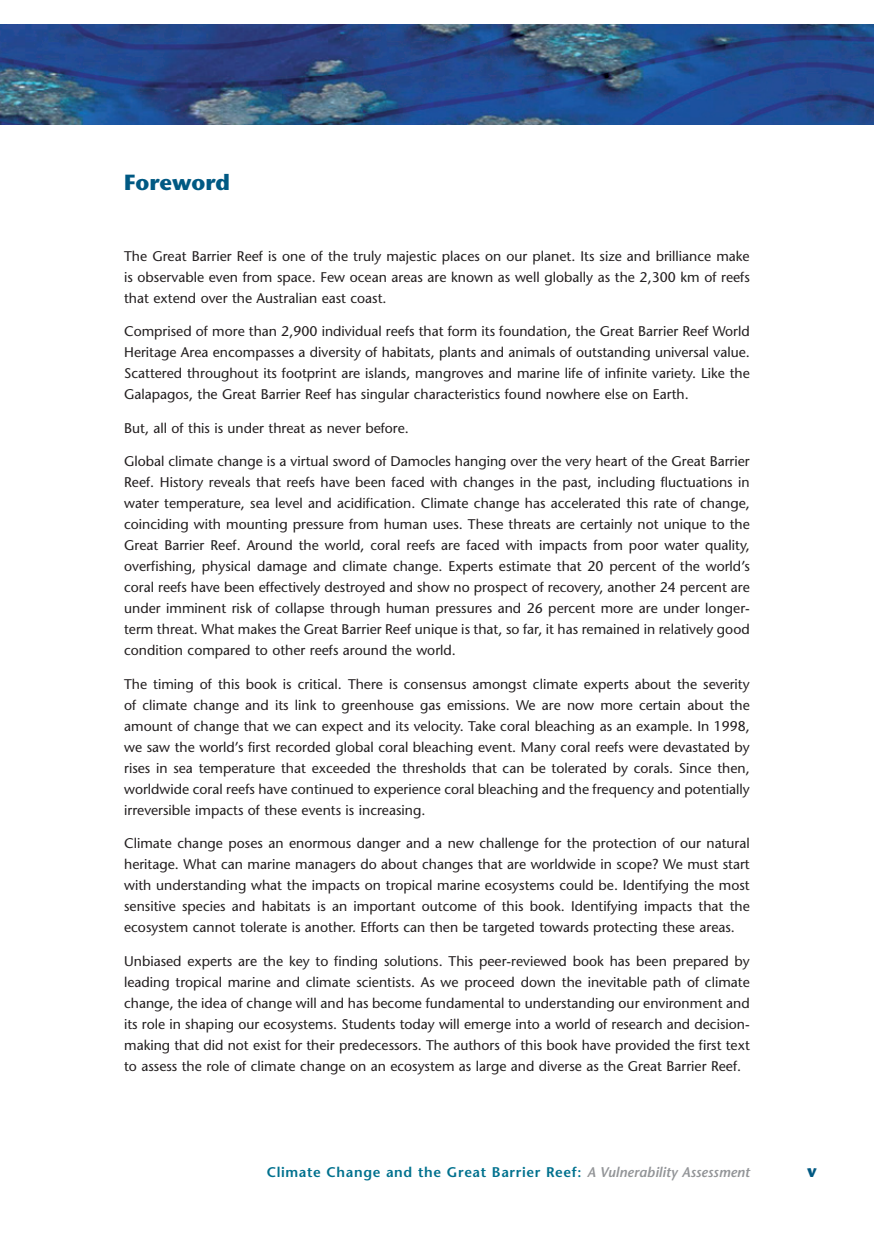
<style>
.page{position:relative;width:874px;height:1241px;background:#fff}
.page>*{position:absolute;margin:0;border:0;box-sizing:border-box;transform-origin:0 0}
._4__A_header{font:700 21.88px "Stone Sans";color:#005983}
._1__text{font:14px/21px "Stone Sans";color:#231f20;text-align:justify}
.t1{font:600 14px "Stone Sans";letter-spacing:.045em;color:#00718e}
.s1{font-style:italic;color:#939598}
</style>
<div class="page">
<img style="left:0;top:25px;width:873px;height:99px">
<p class="_4__A_header" style="left:124px;top:169px;width:107px">Foreword</p>
<p class="_1__text" style="left:124px;top:245px;width:627px">The Great Barrier Reef is one of the truly majestic places on our planet. Its size and brilliance make is observable even from space. Few ocean areas are known as well globally as the 2,300 km of reefs that extend over the Australian east coast.</p>
<p class="_1__text" style="left:124px;top:321px;width:627px">Comprised of more than 2,900 individual reefs that form its foundation, the Great Barrier Reef World Heritage Area encompasses a diversity of habitats, plants and animals of outstanding universal value.<br>Scattered throughout its footprint are islands, mangroves and marine life of infinite variety. Like the Galapagos, the Great Barrier Reef has singular characteristics found nowhere else on Earth.</p>
<p class="_1__text" style="left:124px;top:417px;width:286px">But, all of this is under threat as never before.</p>
<p class="_1__text" style="left:124px;top:450px;width:627px">Global climate change is a virtual sword of Damocles hanging over the very heart of the Great Barrier Reef. History reveals that reefs have been faced with changes in the past, including fluctuations in water temperature, sea level and acidification. Climate change has accelerated this rate of change, coinciding with mounting pressure from human uses. These threats are certainly not unique to the Great Barrier Reef. Around the world, coral reefs are faced with impacts from poor water quality, overfishing, physical damage and climate change. Experts estimate that 20 percent of the world’s coral reefs have been effectively destroyed and show no prospect of recovery, another 24 percent are under imminent risk of collapse through human pressures and 26 percent more are under longer&shy;term threat. What makes the Great Barrier Reef unique is that, so far, it has remained in relatively good condition compared to other reefs around the world.</p>
<p class="_1__text" style="left:124px;top:673px;width:627px">The timing of this book is critical. There is consensus amongst climate experts about the severity of climate change and its link to greenhouse gas emissions. We are now more certain about the amount of change that we can expect and its velocity. Take coral bleaching as an example. In 1998, we saw the world’s first recorded global coral bleaching event. Many coral reefs were devastated by rises in sea temperature that exceeded the thresholds that can be tolerated by corals. Since then, worldwide coral reefs have continued to experience coral bleaching and the frequency and potentially irreversible impacts of these events is increasing.</p>
<p class="_1__text" style="left:124px;top:832px;width:627px">Climate change poses an enormous danger and a new challenge for the protection of our natural heritage. What can marine managers do about changes that are worldwide in scope? We must start with understanding what the impacts on tropical marine ecosystems could be. Identifying the most sensitive species and habitats is an important outcome of this book. Identifying impacts that the ecosystem cannot tolerate is another. Efforts can then be targeted towards protecting these areas.</p>
<p class="_1__text" style="left:124px;top:950px;width:627px">Unbiased experts are the key to finding solutions. This peer-reviewed book has been prepared by leading tropical marine and climate scientists. As we proceed down the inevitable path of climate change, the idea of change will and has become fundamental to understanding our environment and its role in shaping our ecosystems. Students today will emerge into a world of research and decision&shy;making that did not exist for their predecessors. The authors of this book have provided the first text to assess the role of climate change on an ecosystem as large and diverse as the Great Barrier Reef.</p>
<p class="t1" style="left:266px;top:1163px;width:484px">Climate Change and the Great Barrier Reef: <span class="s1">A Vulnerability Assessment</span></p>
</div>
